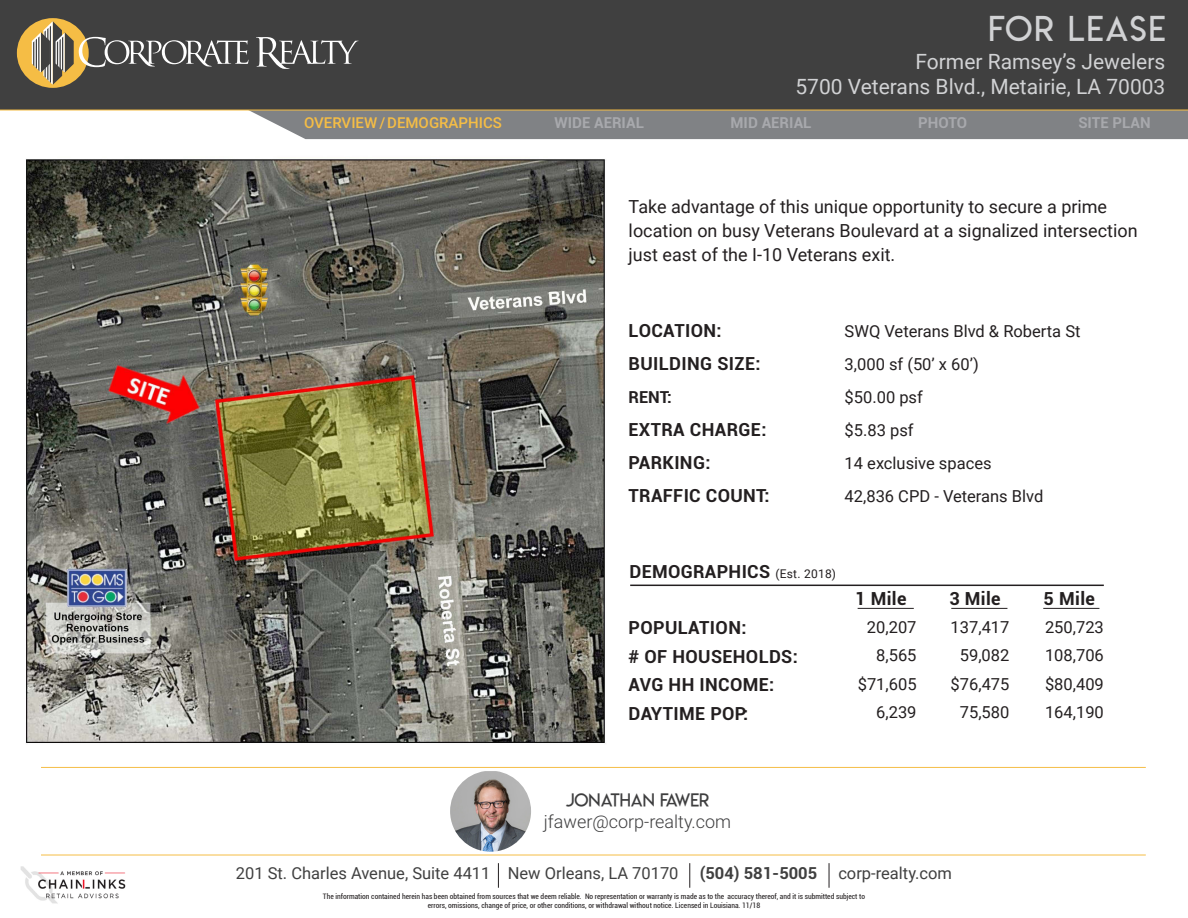
<style>
.page{position:relative;width:1188px;height:918px;background:#fff}
.page>*{position:absolute;margin:0;border:0;box-sizing:border-box;transform-origin:0 0}
.t1{font:34.5px "Lemon Milklight";letter-spacing:.06em;color:#d1d2d4}
.t2{font:21px "Roboto";color:#d1d2d4}
.t3{font:700 18px "Roboto";letter-spacing:.02em;color:#231f20}
.t4{font:18px/24px "Roboto";color:#231f20}
.t5{font:300 18px "Roboto";color:#3e3e3f}
.t6{font:18px "Lemon Milklight";color:#3e3e3f}
.t7{font:16.5px "Roboto";color:#231f20}
.t8{font:16.5px "Roboto";color:#404040}
.t9{font:700 16.5px "Roboto";color:#404040}
.t10{font:700 16.5px "Roboto";color:#231f20}
.t11{font:700 15px "Roboto";color:#a8a9ad}
.t12{font:500 15px "Roboto";color:#f5bd45}
.t13{font:condensed 7.5px/9px "Roboto";color:#231f20;text-align:center}
.s1{font-weight:400;font-size:12px}
</style>
<div class="page">
<svg style="left:240px;top:109px;width:948px;height:30px;background:#858687"></svg>
<div style="left:0;top:0;width:1188px;height:109px;background:#404040"></div>
<img style="left:20px;top:866px;width:106px;height:38px">
<div style="left:17px;top:18px;width:72px;height:70px;background:#f5bd45;border-radius:50%"></div>
<svg style="left:256px;top:37px;width:103px;height:32px"></svg>
<svg style="left:32px;top:21px;width:216px;height:64px"></svg>
<hr style="left:0;top:110px;width:1188px;height:1px;background:#f5bd45">
<svg style="left:498px;top:863px;width:1px;height:25px"></svg>
<svg style="left:689px;top:863px;width:1px;height:25px"></svg>
<svg style="left:829px;top:863px;width:1px;height:25px"></svg>
<hr style="left:41px;top:767px;width:1105px;height:1px;background:#f5bd45">
<hr style="left:41px;top:855px;width:1105px;height:1px;background:#f5bd45">
<img style="left:450px;top:771px;width:81px;height:81px">
<hr style="left:630px;top:585px;width:474px;height:1px;background:#231f20">
<hr style="left:858px;top:608px;width:56px;height:1px;background:#231f20">
<hr style="left:951px;top:608px;width:56px;height:1px;background:#231f20">
<hr style="left:1043px;top:608px;width:56px;height:1px;background:#231f20">
<img style="left:26px;top:159px;width:580px;height:585px">
<p class="t12" style="left:304px;top:112px;width:199px">OVERVIEW /DEMOGRAPHICS</p>
<p class="t11" style="left:555px;top:112px;width:91px">WIDE AERIAL</p>
<p class="t1" style="left:988px;top:8px;width:178px">FOR LEASE</p>
<p class="t2" style="left:916px;top:46px;width:251px">Former Ramsey’s Jewelers</p>
<p class="t2" style="left:795px;top:72px;width:371px">5700 Veterans Blvd., Metairie, LA 70003</p>
<p class="t11" style="left:918px;top:112px;width:50px">PHOTO</p>
<p class="t11" style="left:1078px;top:112px;width:74px">SITE PLAN</p>
<p class="t11" style="left:731px;top:112px;width:82px">MID AERIAL</p>
<p class="t4" style="left:629px;top:194px;width:511px">Take advantage of this unique opportunity to secure a prime location on busy Veterans Boulevard at a signalized intersection just east of the I-10 Veterans exit.</p>
<p class="t3" style="left:629px;top:318px;width:94px">LOCATION:</p>
<p class="t7" style="left:845px;top:320px;width:237px">SWQ Veterans Blvd &amp; Roberta St</p>
<p class="t3" style="left:629px;top:351px;width:133px">BUILDING SIZE:</p>
<p class="t7" style="left:845px;top:353px;width:136px">3,000 sf (50’ x 60’)</p>
<p class="t10" style="left:629px;top:386px;width:45px">RENT:</p>
<p class="t7" style="left:845px;top:386px;width:80px">$50.00 psf</p>
<p class="t3" style="left:629px;top:417px;width:139px">EXTRA CHARGE:</p>
<p class="t7" style="left:845px;top:419px;width:71px">$5.83 psf</p>
<p class="t3" style="left:629px;top:450px;width:83px">PARKING:</p>
<p class="t7" style="left:845px;top:452px;width:148px">14 exclusive spaces</p>
<p class="t3" style="left:629px;top:483px;width:142px">TRAFFIC COUNT:</p>
<p class="t7" style="left:845px;top:485px;width:200px">42,836 CPD - Veterans Blvd</p>
<p class="t3" style="left:629px;top:559px;width:208px">DEMOGRAPHICS <span class="s1">(Est. 2018)</span></p>
<p class="t3" style="left:629px;top:615px;width:119px">POPULATION:</p>
<p class="t3" style="left:629px;top:644px;width:171px"># OF HOUSEHOLDS:</p>
<p class="t3" style="left:629px;top:672px;width:147px">AVG HH INCOME:</p>
<p class="t3" style="left:629px;top:701px;width:121px">DAYTIME POP:</p>
<p class="t3" style="left:855px;top:586px;width:53px">1 Mile</p>
<p class="t7" style="left:867px;top:616px;width:51px">20,207</p>
<p class="t7" style="left:876px;top:644px;width:42px">8,565</p>
<p class="t7" style="left:858px;top:673px;width:60px">$71,605</p>
<p class="t7" style="left:876px;top:701px;width:42px">6,239</p>
<p class="t6" style="left:566px;top:789px;width:145px">JONATHAN FAWER</p>
<p class="t5" style="left:544px;top:809px;width:189px">jfawer@corp-realty.com</p>
<p class="t3" style="left:949px;top:586px;width:53px">3 Mile</p>
<p class="t3" style="left:1044px;top:586px;width:53px">5 Mile</p>
<p class="t7" style="left:951px;top:616px;width:60px">137,417</p>
<p class="t7" style="left:960px;top:644px;width:51px">59,082</p>
<p class="t7" style="left:951px;top:673px;width:60px">$76,475</p>
<p class="t7" style="left:960px;top:701px;width:51px">75,580</p>
<p class="t7" style="left:1045px;top:616px;width:60px">250,723</p>
<p class="t7" style="left:1045px;top:644px;width:60px">108,706</p>
<p class="t7" style="left:1045px;top:673px;width:60px">$80,409</p>
<p class="t7" style="left:1045px;top:701px;width:60px">164,190</p>
<p class="t8" style="left:236px;top:862px;width:444px">201 St. Charles Avenue, Suite 4411 New Orleans, LA 70170</p>
<p class="t9" style="left:700px;top:862px;width:119px">(504) 581-5005</p>
<p class="t8" style="left:838px;top:862px;width:115px">corp-realty.com</p>
<p class="t13" style="left:323px;top:892px;width:544px">The information contained herein has been obtained from sources that we deem reliable. No representation or warranty is made as to the accuracy thereof, and it is submitted subject to errors, omissions, change of price, or other conditions, or withdrawal without notice. Licensed in Louisiana. 11/18</p>
</div>
